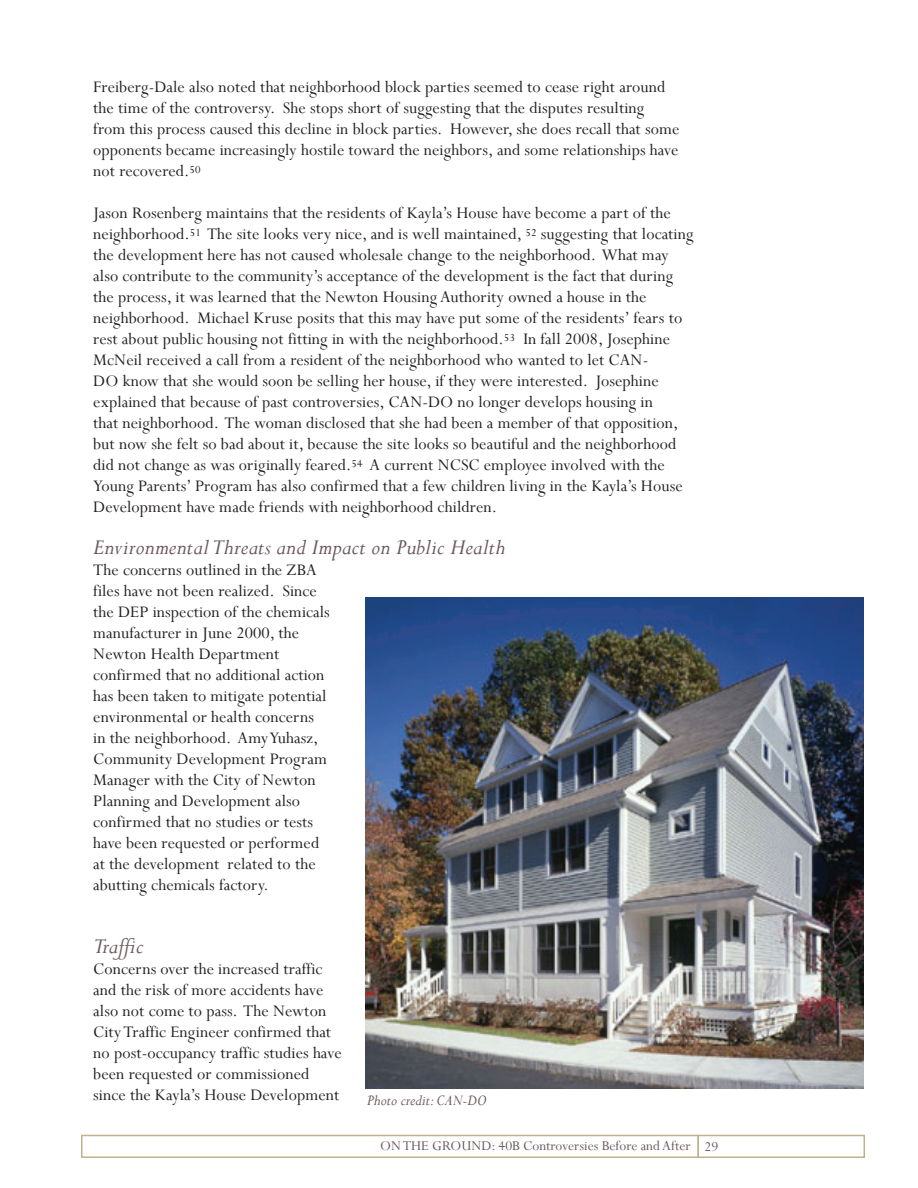
<style>
.page{position:relative;width:918px;height:1188px;background:#fff}
.page>*{position:absolute;margin:0;border:0;box-sizing:border-box;transform-origin:0 0}
.t1{font:italic 24px "Perpetua";letter-spacing:.01em;color:#6c585b}
.t2{font:18px/21px "Perpetua";letter-spacing:.005em;color:#231f20}
.t3{font:italic 16.5px "Perpetua";color:#6c585b}
.t4{font:15px "Perpetua";color:#6c585b}
</style>
<div class="page">
<div style="left:698px;top:1135px;width:167px;height:23px;border:2px solid #beb48b"></div>
<div style="left:81px;top:1135px;width:618px;height:23px;border:2px solid #beb48b"></div>
<img style="left:365px;top:597px;width:499px;height:491px">
<p class="t2" style="left:93px;top:76px;width:588px">Freiberg-Dale also noted that neighborhood block parties seemed to cease right around the time of the controversy. She stops short of suggesting that the disputes resulting from this process caused this decline in block parties. However, she does recall that some opponents became increasingly hostile toward the neighbors, and some relationships have not recovered.<sup>50</sup></p>
<p class="t2" style="left:93px;top:202px;width:602px">Jason Rosenberg maintains that the residents of Kayla’s House have become a part of the neighborhood.<sup>51</sup> The site looks very nice, and is well maintained, <sup>52</sup> suggesting that locating the development here has not caused wholesale change to the neighborhood. What may also contribute to the community’s acceptance of the development is the fact that during the process, it was learned that the Newton Housing Authority owned a house in the neighborhood. Michael Kruse posits that this may have put some of the residents’ fears to rest about public housing not fitting in with the neighborhood.<sup>53</sup> In fall 2008, Josephine McNeil received a call from a resident of the neighborhood who wanted to let CAN-<br>DO know that she would soon be selling her house, if they were interested. Josephine explained that because of past controversies, CAN-DO no longer develops housing in<br>that neighborhood. The woman disclosed that she had been a member of that opposition, but now she felt so bad about it, because the site looks so beautiful and the neighborhood did not change as was originally feared.<sup>54</sup> A current NCSC employee involved with the Young Parents’ Program has also confirmed that a few children living in the Kayla’s House Development have made friends with neighborhood children.</p>
<h1 class="t1" style="left:93px;top:532px;width:414px">Environmental Threats and Impact on Public Health</h1>
<p class="t2" style="left:93px;top:559px;width:238px">The concerns outlined in the ZBA files have not been realized. Since the DEP inspection of the chemicals manufacturer in June 2000, the<br>Newton Health Department confirmed that no additional action has been taken to mitigate potential environmental or health concerns in the neighborhood. Amy Yuhasz,<br>Community Development Program<br>Manager with the City of Newton<br>Planning and Development also confirmed that no studies or tests have been requested or performed at the development related to the abutting chemicals factory.</p>
<h1 class="t1" style="left:93px;top:931px;width:52px">Traffic</h1>
<p class="t2" style="left:93px;top:958px;width:250px">Concerns over the increased traffic and the risk of more accidents have also not come to pass. The Newton City Traffic Engineer confirmed that no post-occupancy traffic studies have been requested or commissioned since the Kayla’s House Development</p>
<p class="t3" style="left:367px;top:1090px;width:121px">Photo credit: CAN-DO</p>
<p class="t4" style="left:380px;top:1136px;width:340px">ON THE GROUND: 40B Controversies Before and After 29</p>
</div>
